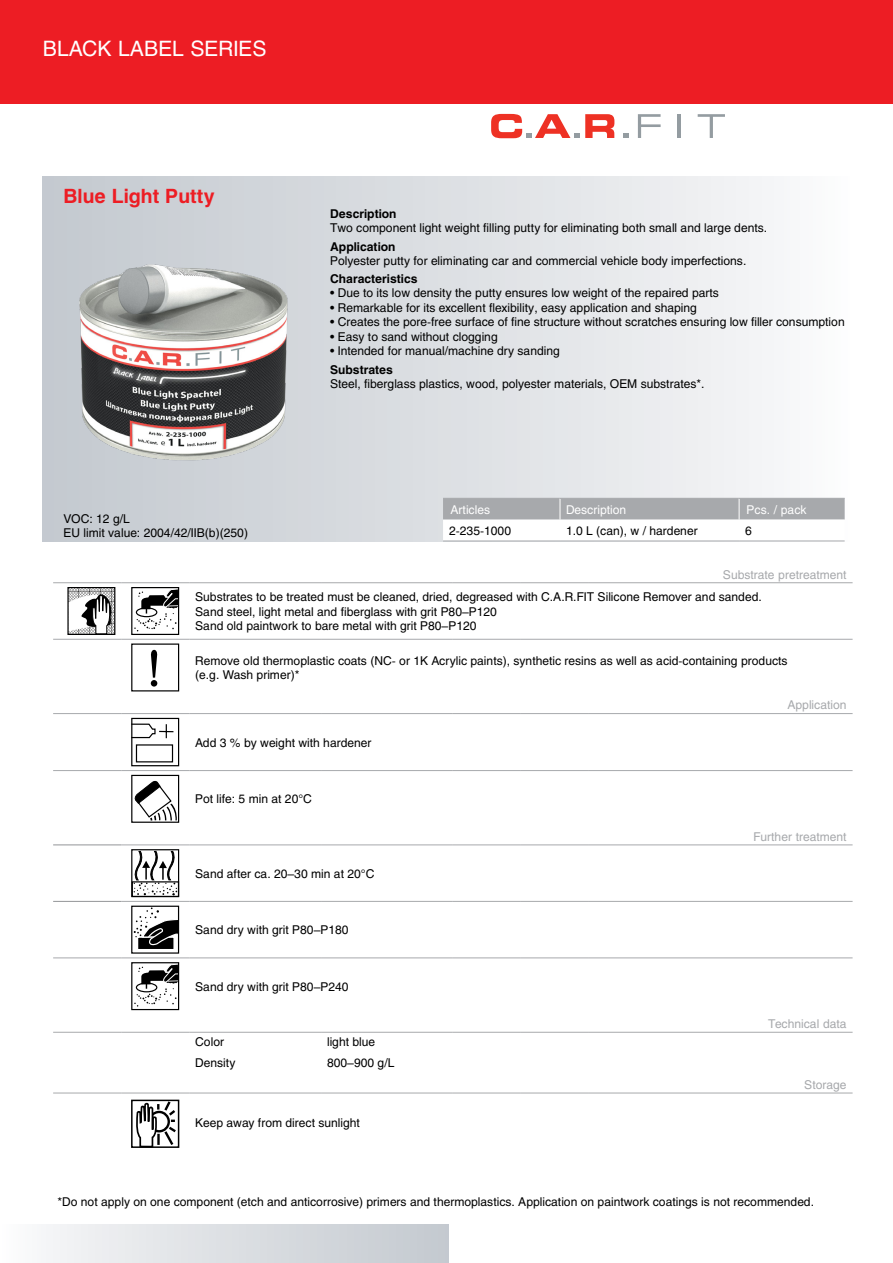
<style>
.page{position:relative;width:893px;height:1263px;background:#fff}
.page>*{position:absolute;margin:0;border:0;box-sizing:border-box;transform-origin:0 0}
.t1{font:21px "Helios";color:#fff}
.t2{font:700 19.5px "Helios";color:#ed1d24}
.t3{font:12px/14.4px "Helios";color:#000}
.t4{font:12px "Helios";color:#a7a9ac}
.t5{font:700 12px "Helios";color:#000}
.t6{font:12px "Helios";color:#fff}
</style>
<div class="page">
<div style="left:0;top:0;width:893px;height:104px;background:#ed1d24"></div>
<div style="left:2px;top:1225px;width:447px;height:38px;background:linear-gradient(to right,#f9fafb,#c2c8ce)"></div>
<svg style="left:623px;top:133px;width:5px;height:5px"></svg>
<svg style="left:491px;top:114px;width:123px;height:24px"></svg>
<svg style="left:638px;top:114px;width:23px;height:24px"></svg>
<hr style="left:678px;top:114px;width:3px;height:24px;background:#949ca1">
<svg style="left:698px;top:114px;width:27px;height:24px"></svg>
<div style="left:43px;top:176px;width:806px;height:365px;background:linear-gradient(to right,#c2c8ce,#f9f9fa)"></div>
<hr style="left:589px;top:713px;width:264px;height:1px;background:#a7a9ac">
<hr style="left:53px;top:770px;width:68px;height:1px;background:#a7a9ac">
<hr style="left:121px;top:770px;width:68px;height:1px;background:#a7a9ac">
<hr style="left:189px;top:770px;width:132px;height:1px;background:#a7a9ac">
<hr style="left:321px;top:770px;width:132px;height:1px;background:#a7a9ac">
<hr style="left:453px;top:770px;width:68px;height:1px;background:#a7a9ac">
<hr style="left:589px;top:770px;width:264px;height:1px;background:#a7a9ac">
<hr style="left:53px;top:1032px;width:68px;height:1px;background:#a7a9ac">
<hr style="left:121px;top:1032px;width:68px;height:1px;background:#a7a9ac">
<hr style="left:189px;top:1032px;width:132px;height:1px;background:#a7a9ac">
<hr style="left:321px;top:1032px;width:132px;height:1px;background:#a7a9ac">
<hr style="left:453px;top:1032px;width:68px;height:1px;background:#a7a9ac">
<hr style="left:521px;top:1032px;width:68px;height:1px;background:#a7a9ac">
<hr style="left:589px;top:1032px;width:264px;height:1px;background:#a7a9ac">
<hr style="left:53px;top:1093px;width:68px;height:1px;background:#a7a9ac">
<hr style="left:121px;top:1093px;width:68px;height:1px;background:#a7a9ac">
<hr style="left:189px;top:1093px;width:132px;height:1px;background:#a7a9ac">
<hr style="left:321px;top:1093px;width:132px;height:1px;background:#a7a9ac">
<hr style="left:453px;top:1093px;width:68px;height:1px;background:#a7a9ac">
<hr style="left:521px;top:1093px;width:68px;height:1px;background:#a7a9ac">
<hr style="left:589px;top:1093px;width:264px;height:1px;background:#a7a9ac">
<hr style="left:53px;top:958px;width:68px;height:1px;background:#a7a9ac">
<hr style="left:121px;top:958px;width:68px;height:1px;background:#a7a9ac">
<hr style="left:189px;top:958px;width:132px;height:1px;background:#a7a9ac">
<hr style="left:321px;top:958px;width:132px;height:1px;background:#a7a9ac">
<hr style="left:453px;top:958px;width:68px;height:1px;background:#a7a9ac">
<hr style="left:521px;top:958px;width:68px;height:1px;background:#a7a9ac">
<hr style="left:589px;top:958px;width:264px;height:1px;background:#a7a9ac">
<hr style="left:53px;top:582px;width:68px;height:1px;background:#a7a9ac">
<hr style="left:121px;top:582px;width:68px;height:1px;background:#a7a9ac">
<hr style="left:189px;top:582px;width:132px;height:1px;background:#a7a9ac">
<hr style="left:321px;top:582px;width:132px;height:1px;background:#a7a9ac">
<hr style="left:453px;top:582px;width:68px;height:1px;background:#a7a9ac">
<hr style="left:521px;top:582px;width:68px;height:1px;background:#a7a9ac">
<hr style="left:589px;top:582px;width:264px;height:1px;background:#a7a9ac">
<hr style="left:53px;top:639px;width:68px;height:1px;background:#a7a9ac">
<hr style="left:121px;top:639px;width:68px;height:1px;background:#a7a9ac">
<hr style="left:189px;top:639px;width:132px;height:1px;background:#a7a9ac">
<hr style="left:321px;top:639px;width:132px;height:1px;background:#a7a9ac">
<hr style="left:453px;top:639px;width:68px;height:1px;background:#a7a9ac">
<hr style="left:521px;top:639px;width:68px;height:1px;background:#a7a9ac">
<hr style="left:589px;top:639px;width:264px;height:1px;background:#a7a9ac">
<hr style="left:53px;top:713px;width:68px;height:1px;background:#a7a9ac">
<hr style="left:121px;top:713px;width:68px;height:1px;background:#a7a9ac">
<hr style="left:189px;top:713px;width:132px;height:1px;background:#a7a9ac">
<hr style="left:321px;top:713px;width:132px;height:1px;background:#a7a9ac">
<hr style="left:453px;top:713px;width:68px;height:1px;background:#a7a9ac">
<hr style="left:521px;top:713px;width:68px;height:1px;background:#a7a9ac">
<hr style="left:521px;top:770px;width:68px;height:1px;background:#a7a9ac">
<hr style="left:121px;top:845px;width:68px;height:1px;background:#a7a9ac">
<hr style="left:189px;top:845px;width:132px;height:1px;background:#a7a9ac">
<hr style="left:321px;top:845px;width:132px;height:1px;background:#a7a9ac">
<hr style="left:453px;top:845px;width:68px;height:1px;background:#a7a9ac">
<hr style="left:521px;top:845px;width:68px;height:1px;background:#a7a9ac">
<hr style="left:589px;top:845px;width:264px;height:1px;background:#a7a9ac">
<hr style="left:121px;top:901px;width:68px;height:1px;background:#a7a9ac">
<hr style="left:189px;top:901px;width:132px;height:1px;background:#a7a9ac">
<hr style="left:321px;top:901px;width:132px;height:1px;background:#a7a9ac">
<hr style="left:453px;top:901px;width:68px;height:1px;background:#a7a9ac">
<hr style="left:521px;top:901px;width:68px;height:1px;background:#a7a9ac">
<hr style="left:589px;top:901px;width:264px;height:1px;background:#a7a9ac">
<hr style="left:53px;top:845px;width:68px;height:1px;background:#939598">
<hr style="left:53px;top:901px;width:68px;height:1px;background:#939598">
<div style="left:67px;top:587px;width:48px;height:48px;border:1px solid #000"></div>
<svg style="left:68px;top:588px;width:47px;height:46px"></svg>
<svg style="left:134px;top:589px;width:43px;height:42px"></svg>
<div style="left:131px;top:587px;width:48px;height:48px;border:1px solid #000"></div>
<div style="left:131px;top:643px;width:48px;height:48px;border:1px solid #000"></div>
<div style="left:151px;top:680px;width:6px;height:7px;background:#000;border-radius:50%"></div>
<svg style="left:151px;top:649px;width:7px;height:29px"></svg>
<div style="left:131px;top:718px;width:48px;height:48px;border:1px solid #000"></div>
<svg style="left:131px;top:723px;width:43px;height:40px"></svg>
<div style="left:131px;top:775px;width:48px;height:48px;border:1px solid #000"></div>
<svg style="left:134px;top:781px;width:43px;height:39px"></svg>
<div style="left:131px;top:849px;width:48px;height:48px;border:1px solid #000"></div>
<div style="left:132px;top:881px;width:47px;height:16px;border:1px solid #000"></div>
<svg style="left:134px;top:851px;width:43px;height:44px"></svg>
<div style="left:137px;top:936px;width:38px;height:14px;background:#000;border:2px solid #fff"></div>
<svg style="left:134px;top:908px;width:43px;height:38px"></svg>
<div style="left:131px;top:906px;width:48px;height:48px;border:1px solid #000"></div>
<svg style="left:134px;top:964px;width:43px;height:42px"></svg>
<div style="left:131px;top:962px;width:48px;height:48px;border:1px solid #000"></div>
<div style="left:131px;top:1100px;width:48px;height:48px;border:2px solid #000"></div>
<svg style="left:136px;top:1100px;width:43px;height:48px"></svg>
<svg style="left:443px;top:498px;width:402px;height:43px"></svg>
<hr style="left:739px;top:498px;width:106px;height:1px;background:#a7a9ac">
<hr style="left:443px;top:541px;width:117px;height:1px;background:#a7a9ac">
<hr style="left:560px;top:541px;width:179px;height:1px;background:#a7a9ac">
<hr style="left:739px;top:541px;width:106px;height:1px;background:#a7a9ac">
<img style="left:53px;top:212px;width:268px;height:297px">
<h1 class="t1" style="left:43px;top:36px;width:225px">BLACK LABEL SERIES</h1>
<h2 class="t2" style="left:64px;top:184px;width:153px">Blue Light Putty</h2>
<p class="t3" style="left:64px;top:511px;width:186px">VOC: 12 g/L<br>EU limit value: 2004/42/IIB(b)(250)</p>
<p class="t5" style="left:330px;top:206px;width:68px">Description</p>
<p class="t3" style="left:330px;top:220px;width:438px">Two component light weight filling putty for eliminating both small and large dents.</p>
<p class="t5" style="left:330px;top:239px;width:67px">Application</p>
<p class="t3" style="left:330px;top:253px;width:418px">Polyester putty for eliminating car and commercial vehicle body imperfections.</p>
<p class="t5" style="left:330px;top:272px;width:89px">Characteristics</p>
<p class="t3" style="left:330px;top:286px;width:390px">• Due to its low density the putty ensures low weight of the repaired parts</p>
<p class="t3" style="left:330px;top:300px;width:368px">• Remarkable for its excellent flexibility, easy application and shaping</p>
<p class="t3" style="left:330px;top:315px;width:516px">• Creates the pore-free surface of fine structure without scratches ensuring low filler consumption</p>
<p class="t3" style="left:330px;top:329px;width:169px">• Easy to sand without clogging</p>
<p class="t3" style="left:330px;top:343px;width:231px">• Intended for manual/machine dry sanding</p>
<p class="t5" style="left:330px;top:362px;width:64px">Substrates</p>
<p class="t3" style="left:330px;top:376px;width:376px">Steel, fiberglass plastics, wood, polyester materials, OEM substrates*.</p>
<p class="t6" style="left:451px;top:502px;width:41px">Articles</p>
<p class="t6" style="left:566px;top:502px;width:62px">Description</p>
<p class="t6" style="left:747px;top:502px;width:61px">Pcs. / pack</p>
<p class="t3" style="left:449px;top:523px;width:64px">2-235-1000</p>
<p class="t3" style="left:566px;top:523px;width:133px">1.0 L (can), w / hardener</p>
<p class="t3" style="left:745px;top:523px;width:8px">6</p>
<p class="t4" style="left:723px;top:567px;width:125px">Substrate pretreatment</p>
<p class="t3" style="left:195px;top:590px;width:568px">Substrates to be treated must be cleaned, dried, degreased with C.A.R.FIT Silicone Remover and sanded.<br>Sand steel, light metal and fiberglass with grit P80–P120<br>Sand old paintwork to bare metal with grit P80–P120</p>
<p class="t3" style="left:195px;top:653px;width:594px">Remove old thermoplastic coats (NC- or 1K Acrylic paints), synthetic resins as well as acid-containing products (e.g. Wash primer)*</p>
<p class="t4" style="left:787px;top:698px;width:61px">Application</p>
<p class="t3" style="left:195px;top:735px;width:178px">Add 3 % by weight with hardener</p>
<p class="t3" style="left:195px;top:792px;width:118px">Pot life: 5 min at 20°С</p>
<p class="t3" style="left:195px;top:866px;width:181px">Sand after ca. 20–30 min at 20°С</p>
<p class="t3" style="left:195px;top:923px;width:155px">Sand dry with grit P80–P180</p>
<p class="t3" style="left:195px;top:979px;width:155px">Sand dry with grit P80–P240</p>
<p class="t3" style="left:195px;top:1034px;width:30px">Color</p>
<p class="t3" style="left:327px;top:1034px;width:50px">light blue</p>
<p class="t3" style="left:195px;top:1056px;width:42px">Density</p>
<p class="t3" style="left:327px;top:1056px;width:69px">800–900 g/L</p>
<p class="t3" style="left:195px;top:1116px;width:166px">Keep away from direct sunlight</p>
<p class="t4" style="left:753px;top:829px;width:95px">Further treatment</p>
<p class="t4" style="left:768px;top:1016px;width:80px">Technical data</p>
<p class="t4" style="left:804px;top:1077px;width:44px">Storage</p>
<p class="t3" style="left:57px;top:1194px;width:758px">*Do not apply on one component (etch and anticorrosive) primers and thermoplastics. Application on paintwork coatings is not recommended.</p>
</div>
